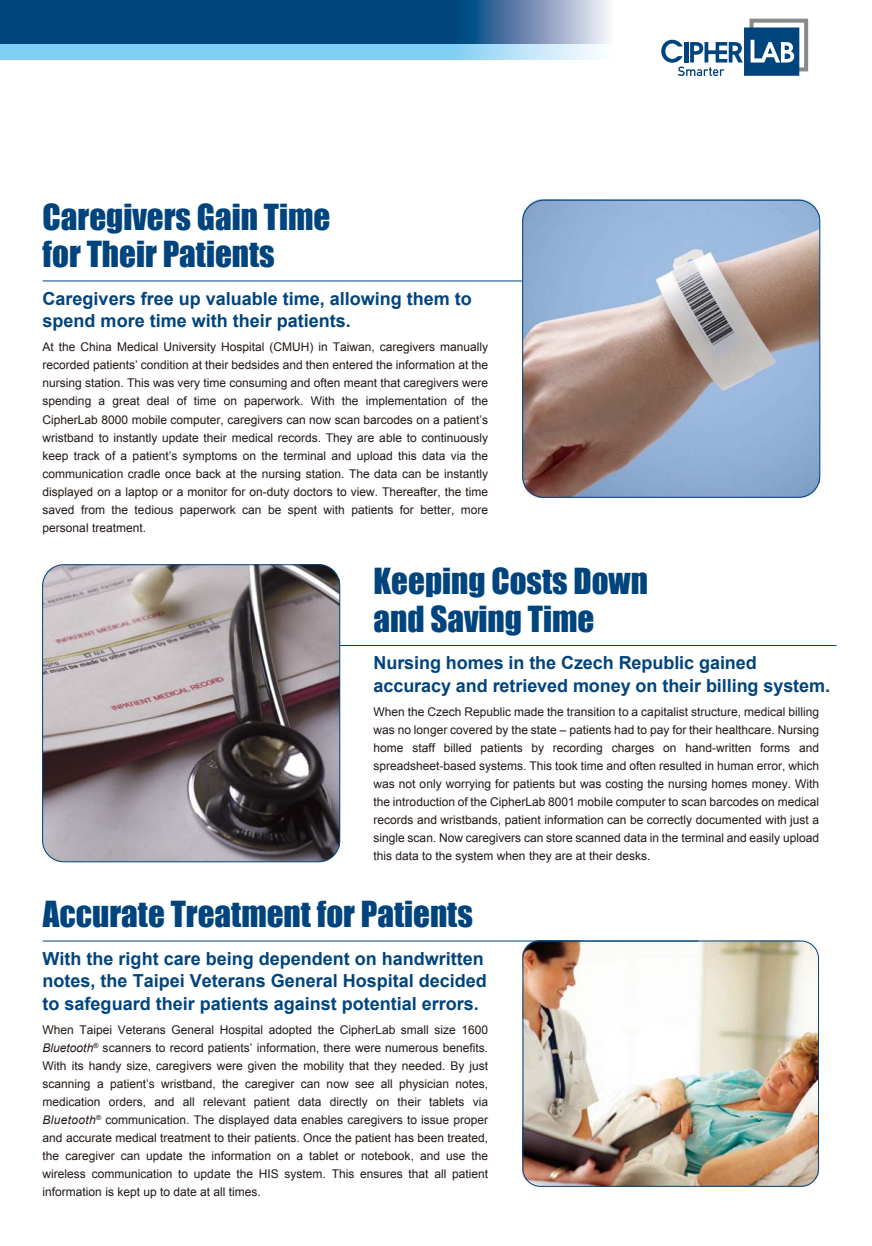
<style>
.page{position:relative;width:872px;height:1246px;background:#fff}
.page>*{position:absolute;margin:0;border:0;box-sizing:border-box;transform-origin:0 0}
.t1{font:33px/37.5px "Impact";color:#00447d}
.t2{font:700 18px/22.5px "Arial";color:#00447d}
.t3{font:12px/18px "Arial";color:#221815;text-align:justify}
.s1{font-style:italic}
</style>
<div class="page">
<img style="left:522px;top:942px;width:296px;height:244px">
<svg style="left:0;top:43px;width:609px;height:17px;background:#89ccef"></svg>
<svg style="left:0;top:0;width:609px;height:43px;background:#1c578b"></svg>
<svg style="left:661px;top:18px;width:148px;height:58px"></svg>
<hr style="left:307px;top:645px;width:529px;height:1px;background:#00447d">
<hr style="left:43px;top:281px;width:655px;height:1px;background:#00447d">
<img style="left:522px;top:200px;width:298px;height:297px">
<div style="left:522px;top:200px;width:298px;height:298px;border:1px solid #00447d;border-radius:21px"></div>
<img style="left:42px;top:564px;width:298px;height:298px">
<div style="left:42px;top:564px;width:298px;height:298px;border:1px solid #00447d;border-radius:21px"></div>
<div style="left:522px;top:940px;width:297px;height:247px;border:1px solid #00447d;border-radius:18px"></div>
<hr style="left:43px;top:941px;width:655px;height:1px;background:#00447d">
<p class="t1" style="left:43px;top:197px;width:289px">Caregivers Gain Time for Their Patients</p>
<p class="t2" style="left:43px;top:287px;width:431px">Caregivers free up valuable time, allowing them to spend more time with their patients.</p>
<p class="t3" style="left:43px;top:338px;width:447px">At the China Medical University Hospital (CMUH) in Taiwan, caregivers manually recorded patients’ condition at their bedsides and then entered the information at the nursing station. This was very time consuming and often meant that caregivers were spending a great deal of time on paperwork. With the implementation of the CipherLab 8000 mobile computer, caregivers can now scan barcodes on a patient’s wristband to instantly update their medical records. They are able to continuously keep track of a patient’s symptoms on the terminal and upload this data via the communication cradle once back at the nursing station. The data can be instantly displayed on a laptop or a monitor for on-duty doctors to view. Thereafter, the time saved from the tedious paperwork can be spent with patients for better, more personal treatment.</p>
<p class="t1" style="left:373px;top:562px;width:276px">Keeping Costs Down and Saving Time</p>
<p class="t2" style="left:373px;top:652px;width:458px">Nursing homes in the Czech Republic gained accuracy and retrieved money on their billing system.</p>
<p class="t3" style="left:373px;top:703px;width:447px">When the Czech Republic made the transition to a capitalist structure, medical billing was no longer covered by the state – patients had to pay for their healthcare. Nursing home staff billed patients by recording charges on hand-written forms and spreadsheet-based systems. This took time and often resulted in human error, which was not only worrying for patients but was costing the nursing homes money. With the introduction of the CipherLab 8001 mobile computer to scan barcodes on medical records and wristbands, patient information can be correctly documented with just a single scan. Now caregivers can store scanned data in the terminal and easily upload this data to the system when they are at their desks.</p>
<p class="t1" style="left:43px;top:894px;width:431px">Accurate Treatment for Patients</p>
<p class="t2" style="left:43px;top:947px;width:446px">With the right care being dependent on handwritten notes, the Taipei Veterans General Hospital decided to safeguard their patients against potential errors.</p>
<p class="t3" style="left:43px;top:1021px;width:447px">When Taipei Veterans General Hospital adopted the CipherLab small size 1600<br><span class="s1">Bluetooth</span><sup>®</sup> scanners to record patients’ information, there were numerous benefits.<br>With its handy size, caregivers were given the mobility that they needed. By just scanning a patient’s wristband, the caregiver can now see all physician notes, medication orders, and all relevant patient data directly on their tablets via <span class="s1">Bluetooth</span><sup>®</sup> communication. The displayed data enables caregivers to issue proper and accurate medical treatment to their patients. Once the patient has been treated, the caregiver can update the information on a tablet or notebook, and use the wireless communication to update the HIS system. This ensures that all patient information is kept up to date at all times.</p>
</div>
